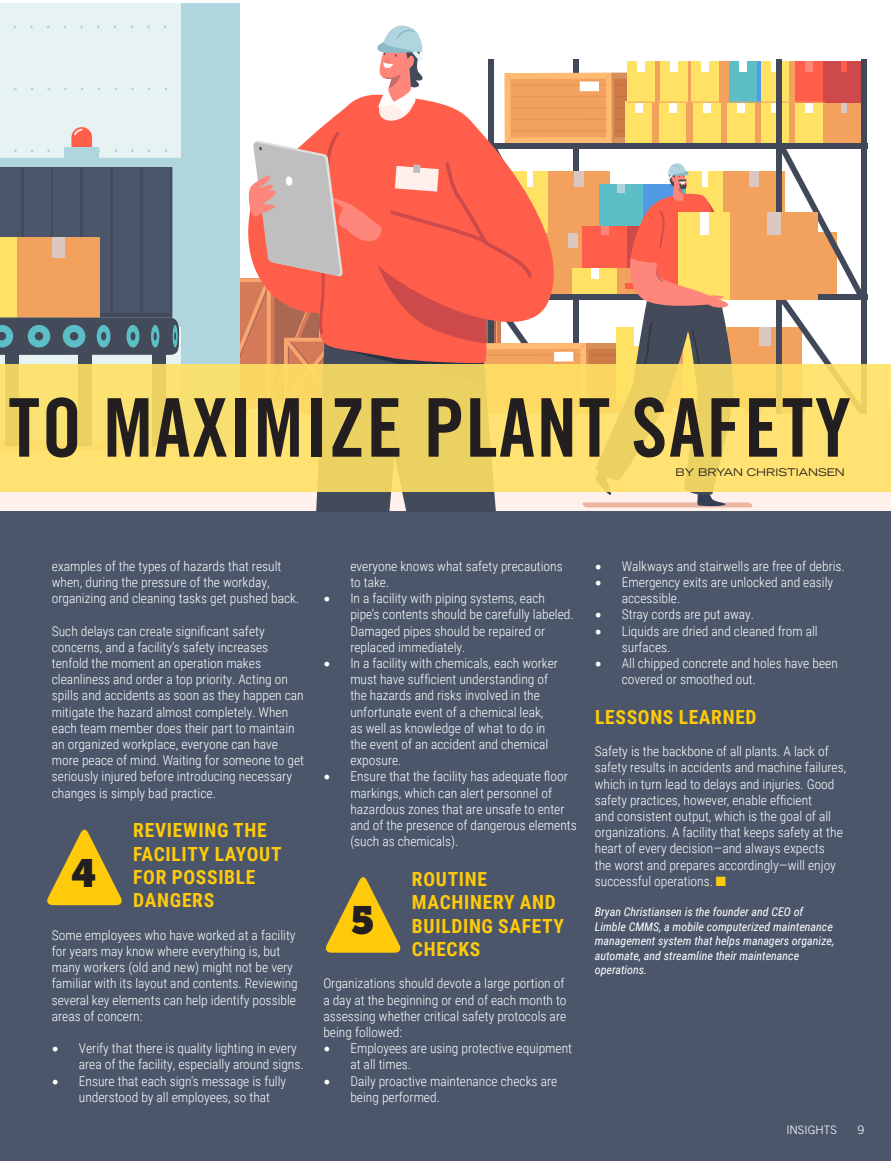
<style>
.page{position:relative;width:891px;height:1161px;background:#fff}
.page>*{position:absolute;margin:0;border:0;box-sizing:border-box;transform-origin:0 0}
.t1{font:81px "Trade Gothic LT Std Bd Cn 20";letter-spacing:.02em;color:#231f20}
.t2{font:39px "Museo Slab";color:#231f20}
.t3{font:700 19.5px/23.4px "Roboto Condensed";letter-spacing:.035em;color:#feca0a}
.t4{font:300 13.5px/16.2px "Roboto Condensed";color:#fff}
.t5{font:italic 12px/14.4px "Roboto Condensed";color:#fff}
.t6{font:300 11.7px "Trade Gothic LT Std";letter-spacing:.005em;color:#fff}
.t7{font:expanded 10.5px "Trade Gothic LT Std";color:#231f20}
.s1{font-family:"Minion Pro";font-weight:400;font-size:18px}
.s2{color:#feca0a}
</style>
<div class="page">
<div style="left:0;top:468px;width:891px;height:693px;background:#4b566b"></div>
<div style="left:0;top:413px;width:891px;height:98px;background:#fff0eb"></div>
<div style="left:0;top:4px;width:240px;height:442px;background:#e7f2f2"></div>
<div style="left:181px;top:4px;width:59px;height:442px;background:#b1d5de"></div>
<svg style="left:0;top:158px;width:181px;height:197px;background:#797672"></svg>
<div style="left:5px;top:353px;width:13px;height:93px;background:#434a59"></div>
<div style="left:78px;top:353px;width:14px;height:93px;background:#434a59"></div>
<div style="left:152px;top:353px;width:14px;height:93px;background:#434a59"></div>
<div style="left:64px;top:147px;width:35px;height:11px;background:#b1d5de"></div>
<svg style="left:71px;top:127px;width:21px;height:20px"></svg>
<svg style="left:240px;top:25px;width:627px;height:486px"></svg>
<div style="left:0;top:364px;width:891px;height:128px;background:linear-gradient(to right,#f7dc6c,#f9db69)"></div>
<svg style="left:47px;top:829px;width:75px;height:77px"></svg>
<svg style="left:325px;top:877px;width:76px;height:76px"></svg>
<h1 class="t1" style="left:8px;top:379px;width:844px">TO MAXIMIZE PLANT SAFETY</h1>
<p class="t7" style="left:676px;top:465px;width:171px">BY BRYAN CHRISTIANSEN</p>
<p class="t4" style="left:52px;top:557px;width:249px">examples of the types of hazards that result when, during the pressure of the workday, organizing and cleaning tasks get pushed back.</p>
<p class="t4" style="left:52px;top:622px;width:254px">Such delays can create significant safety concerns, and a facility’s safety increases tenfold the moment an operation makes cleanliness and order a top priority. Acting on spills and accidents as soon as they happen can mitigate the hazard almost completely. When each team member does their part to maintain an organized workplace, everyone can have more peace of mind. Waiting for someone to get seriously injured before introducing necessary changes is simply bad practice.</p>
<h3 class="t3" style="left:133px;top:818px;width:150px">REVIEWING THE<br>FACILITY LAYOUT<br>FOR POSSIBLE<br>DANGERS</h3>
<p class="t4" style="left:52px;top:926px;width:247px">Some employees who have worked at a facility for years may know where everything is, but many workers (old and new) might not be very familiar with its layout and contents. Reviewing several key elements can help identify possible areas of concern:</p>
<p class="t4" style="left:79px;top:1040px;width:226px;text-indent:-27px"><span class="s1">•</span> Verify that there is quality lighting in every area of the facility, especially around signs.</p>
<p class="t4" style="left:79px;top:1072px;width:209px;text-indent:-27px"><span class="s1">•</span> Ensure that each sign’s message is fully understood by all employees, so that</p>
<h2 class="t2" style="left:72px;top:850px;width:27px">4</h2>
<p class="t4" style="left:350px;top:557px;width:214px">everyone knows what safety precautions to take.</p>
<p class="t4" style="left:350px;top:590px;width:225px;text-indent:-27px"><span class="s1">•</span> In a facility with piping systems, each pipe’s contents should be carefully labeled.<br>Damaged pipes should be repaired or replaced immediately.</p>
<p class="t4" style="left:350px;top:655px;width:209px;text-indent:-27px"><span class="s1">•</span> In a facility with chemicals, each worker must have sufficient understanding of the hazards and risks involved in the unfortunate event of a chemical leak, as well as knowledge of what to do in the event of an accident and chemical exposure.</p>
<p class="t4" style="left:350px;top:768px;width:228px;text-indent:-27px"><span class="s1">•</span> Ensure that the facility has adequate floor markings, which can alert personnel of hazardous zones that are unsafe to enter and of the presence of dangerous elements (such as chemicals).</p>
<h3 class="t3" style="left:412px;top:867px;width:154px">ROUTINE<br>MACHINERY AND<br>BUILDING SAFETY<br>CHECKS</h3>
<p class="t4" style="left:323px;top:975px;width:245px">Organizations should devote a large portion of a day at the beginning or end of each month to assessing whether critical safety protocols are being followed:</p>
<p class="t4" style="left:350px;top:1040px;width:223px;text-indent:-27px"><span class="s1">•</span> Employees are using protective equipment at all times.</p>
<p class="t4" style="left:350px;top:1072px;width:208px;text-indent:-27px"><span class="s1">•</span> Daily proactive maintenance checks are being performed.</p>
<h2 class="t2" style="left:351px;top:897px;width:25px">5</h2>
<p class="t4" style="left:595px;top:557px;width:252px"><span class="s1">•</span> Walkways and stairwells are free of debris.</p>
<p class="t4" style="left:622px;top:574px;width:213px;text-indent:-27px"><span class="s1">•</span> Emergency exits are unlocked and easily accessible.</p>
<p class="t4" style="left:595px;top:606px;width:161px"><span class="s1">•</span> Stray cords are put away.</p>
<p class="t4" style="left:622px;top:622px;width:197px;text-indent:-27px"><span class="s1">•</span> Liquids are dried and cleaned from all surfaces.</p>
<p class="t4" style="left:622px;top:655px;width:218px;text-indent:-27px"><span class="s1">•</span> All chipped concrete and holes have been covered or smoothed out.</p>
<h3 class="t3" style="left:595px;top:705px;width:163px">LESSONS LEARNED</h3>
<p class="t4" style="left:595px;top:743px;width:253px">Safety is the backbone of all plants. A lack of safety results in accidents and machine failures, which in turn lead to delays and injuries. Good safety practices, however, enable efficient<br>and consistent output, which is the goal of all organizations. A facility that keeps safety at the heart of every decision—and always expects<br>the worst and prepares accordingly—will enjoy successful operations. <span class="s2">■</span></p>
<p class="t5" style="left:595px;top:905px;width:241px">Bryan Christiansen is the founder and CEO of Limble CMMS, a mobile computerized maintenance management system that helps managers organize, automate, and streamline their maintenance operations.</p>
<p class="t6" style="left:786px;top:1123px;width:52px">INSIGHTS</p>
<p class="t6" style="left:858px;top:1123px;width:8px">9</p>
</div>
